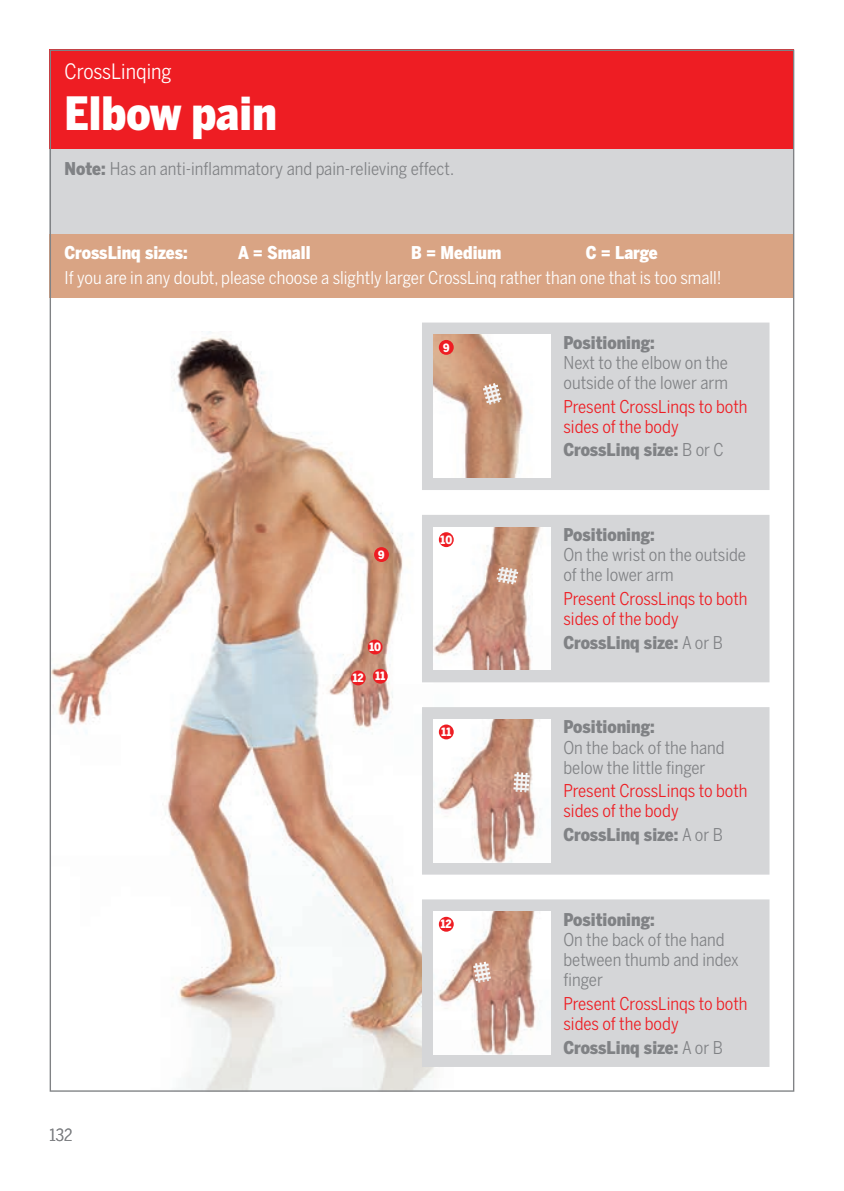
<style>
.page{position:relative;width:844px;height:1191px;background:#fff}
.page>*{position:absolute;margin:0;border:0;box-sizing:border-box;transform-origin:0 0}
.t1{font:900 45.5px "Benton Sans Cond";color:#fff}
.t2{font:21px "Benton Sans Cond";color:#fff}
.t3{font:17.5px/20.1px "Benton Sans Cond";color:#808285}
.t4{font:17.5px/20.1px "Benton Sans Cond";color:#ee1d23}
.t5{font:900 17.5px "Benton Sans Cond";color:#808285}
.t6{font:17.5px "Benton Sans Cond";color:#fff}
.t7{font:900 17.5px "Benton Sans Cond";color:#fff}
.t8{font:16.62px "Benton Sans Cond";color:#808285}
.t9{font:900 11.38px "Benton Sans Cond";letter-spacing:.01em;color:#fff}
.s1{font-weight:900}
.s2{font-weight:400}
</style>
<div class="page">
<div style="left:50px;top:233px;width:744px;height:65px;background:#d9a484"></div>
<div style="left:50px;top:50px;width:743px;height:99px;background:#ee1d23"></div>
<div style="left:50px;top:149px;width:744px;height:84px;background:#d5d6d8"></div>
<img style="left:52px;top:332px;width:407px;height:757px">
<div style="left:422px;top:899px;width:347px;height:168px;background:#d5d6d8;border:1px solid #d5d6d8"></div>
<img style="left:434px;top:912px;width:116px;height:142px">
<div style="left:422px;top:707px;width:347px;height:167px;background:#d5d6d8"></div>
<img style="left:434px;top:719px;width:116px;height:143px">
<div style="left:422px;top:515px;width:347px;height:167px;background:#d5d6d8"></div>
<img style="left:434px;top:527px;width:116px;height:143px">
<div style="left:422px;top:322px;width:347px;height:168px;background:#d5d6d8;border:1px solid #d5d6d8"></div>
<img style="left:434px;top:335px;width:116px;height:142px">
<img style="left:496px;top:567px;width:22px;height:17px">
<img style="left:473px;top:961px;width:18px;height:21px">
<img style="left:513px;top:772px;width:16px;height:20px">
<img style="left:482px;top:383px;width:19px;height:22px">
<div style="left:374px;top:547px;width:15px;height:15px;background:#ee1d23;border-radius:50%"></div>
<div style="left:367px;top:639px;width:15px;height:15px;background:#ee1d23;border-radius:50%"></div>
<div style="left:373px;top:669px;width:14px;height:14px;background:#ee1d23;border-radius:50%"></div>
<div style="left:351px;top:670px;width:14px;height:15px;background:#ee1d23;border-radius:50%"></div>
<div style="left:438px;top:340px;width:15px;height:15px;background:#ee1d23;border-radius:50%"></div>
<div style="left:438px;top:532px;width:15px;height:15px;background:#ee1d23;border-radius:50%"></div>
<div style="left:438px;top:724px;width:15px;height:15px;background:#ee1d23;border-radius:50%"></div>
<div style="left:438px;top:916px;width:15px;height:15px;background:#ee1d23;border-radius:50%"></div>
<p class="t2" style="left:64px;top:59px;width:109px">CrossLinqing</p>
<h1 class="t1" style="left:64px;top:86px;width:214px">Elbow pain</h1>
<p class="t3" style="left:64px;top:159px;width:391px"><span class="s1">Note:</span> Has an anti-inflammatory and pain-relieving effect.</p>
<p class="t7" style="left:64px;top:243px;width:125px">CrossLinq sizes:</p>
<p class="t7" style="left:238px;top:243px;width:74px">A = Small</p>
<p class="t7" style="left:411px;top:243px;width:91px">B = Medium</p>
<p class="t7" style="left:585px;top:243px;width:73px">C = Large</p>
<p class="t6" style="left:64px;top:267px;width:658px">If you are in any doubt, please choose a slightly larger CrossLinq rather than one that is too small!</p>
<p class="t8" style="left:50px;top:1125px;width:24px">132</p>
<p class="t9" style="left:443px;top:341px;width:8px">9</p>
<p class="t9" style="left:378px;top:548px;width:8px">9</p>
<p class="t9" style="left:369px;top:640px;width:13px">10</p>
<p class="t9" style="left:352px;top:670px;width:34px">12 11</p>
<p class="t9" style="left:440px;top:532px;width:13px">10</p>
<p class="t9" style="left:441px;top:725px;width:11px">11</p>
<p class="t9" style="left:440px;top:917px;width:13px">12</p>
<p class="t5" style="left:563px;top:332px;width:93px">Positioning:</p>
<p class="t3" style="left:563px;top:352px;width:166px">Next to the elbow on the outside of the lower arm</p>
<p class="t4" style="left:563px;top:396px;width:185px">Present CrossLinqs to both sides of the body</p>
<p class="t5" style="left:563px;top:440px;width:162px">CrossLinq size: <span class="s2">B or C</span></p>
<p class="t5" style="left:563px;top:524px;width:93px">Positioning:</p>
<p class="t3" style="left:563px;top:545px;width:184px">On the wrist on the outside of the lower arm</p>
<p class="t4" style="left:563px;top:588px;width:185px">Present CrossLinqs to both sides of the body</p>
<p class="t5" style="left:563px;top:632px;width:161px">CrossLinq size: <span class="s2">A or B</span></p>
<p class="t5" style="left:563px;top:717px;width:93px">Positioning:</p>
<p class="t3" style="left:563px;top:737px;width:163px">On the back of the hand below the little finger</p>
<p class="t4" style="left:563px;top:781px;width:185px">Present CrossLinqs to both sides of the body</p>
<p class="t5" style="left:563px;top:824px;width:161px">CrossLinq size: <span class="s2">A or B</span></p>
<p class="t5" style="left:563px;top:909px;width:93px">Positioning:</p>
<p class="t3" style="left:563px;top:929px;width:177px">On the back of the hand between thumb and index finger</p>
<p class="t4" style="left:563px;top:993px;width:185px">Present CrossLinqs to both sides of the body</p>
<p class="t5" style="left:563px;top:1036px;width:161px">CrossLinq size: <span class="s2">A or B</span></p>
</div>
